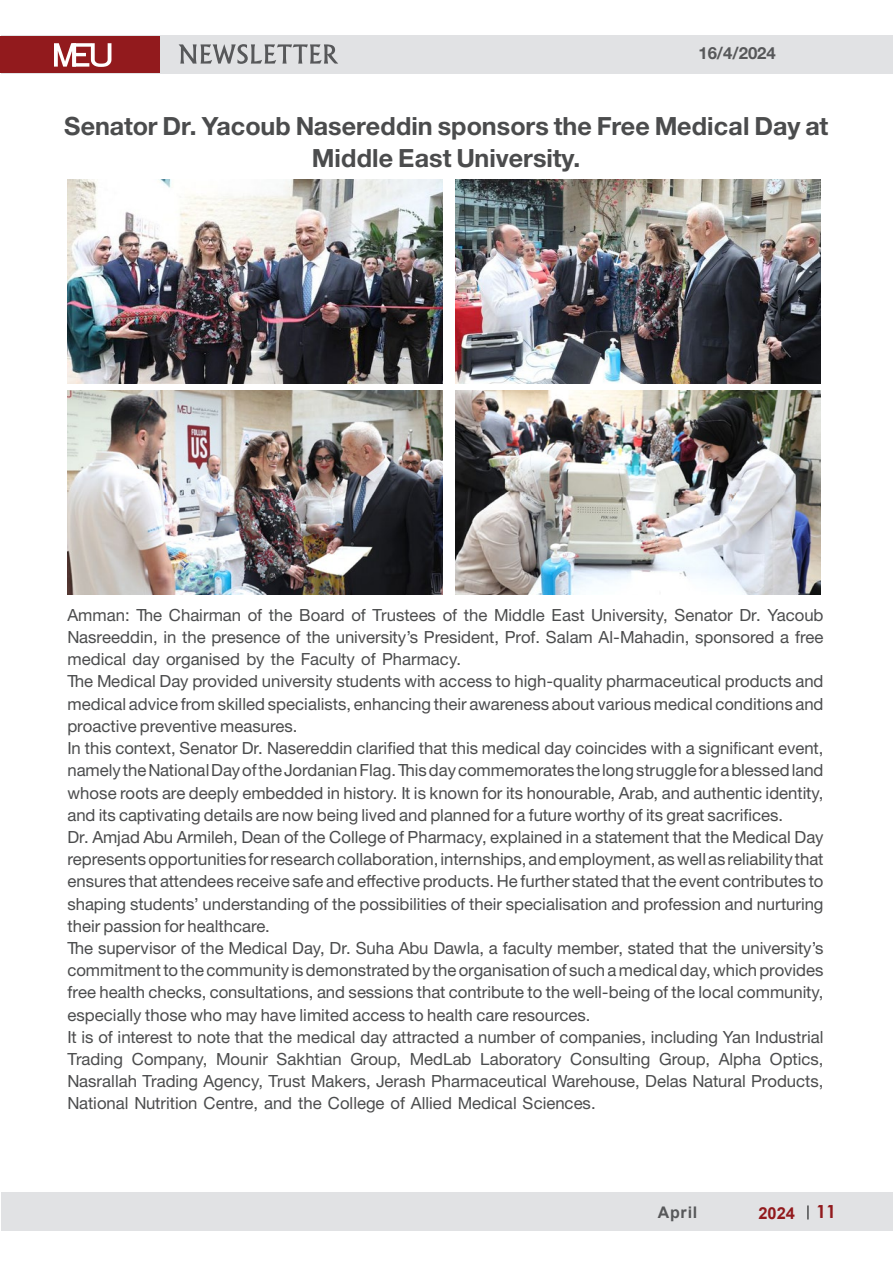
<style>
.page{position:relative;width:893px;height:1263px;background:#fff}
.page>*{position:absolute;margin:0;border:0;box-sizing:border-box;transform-origin:0 0}
.t1{font:700 27px/31.5px "Bahij Helvetica Neue";color:#4b4c4d;text-align:center}
.t2{font:18px/22.2px "Bahij Helvetica Neue";color:#4b4c4d;text-align:justify}
.t3{font:700 18px "Bahij Helvetica Neue";color:#57585a}
.t4{font:700 18px "Century Gothic";color:#921a1d}
.t5{font:700 16.5px "Arial";color:#921a1d}
.t6{font:700 16.05px "Arial";letter-spacing:.05em;color:#57585a}
</style>
<div class="page">
<div style="left:1px;top:1192px;width:892px;height:38px;background:#e1e2e4"></div>
<div style="left:1px;top:35px;width:892px;height:38px;background:#e1e2e4"></div>
<div style="left:1px;top:36px;width:159px;height:36px;background:#921a1d"></div>
<svg style="left:54px;top:43px;width:57px;height:24px"></svg>
<svg style="left:807px;top:1205px;width:2px;height:14px"></svg>
<svg style="left:179px;top:44px;width:159px;height:20px"></svg>
<img style="left:68px;top:179px;width:374px;height:204px">
<img style="left:68px;top:390px;width:374px;height:204px">
<img style="left:455px;top:179px;width:365px;height:204px">
<img style="left:455px;top:390px;width:365px;height:204px">
<p class="t3" style="left:698px;top:42px;width:79px">16/4/2024</p>
<p class="t1" style="left:64px;top:110px;width:766px">Senator Dr. Yacoub Nasereddin sponsors the Free Medical Day at<br>Middle East University.</p>
<p class="t2" style="left:68px;top:603px;width:758px">Amman: The Chairman of the Board of Trustees of the Middle East University, Senator Dr. Yacoub Nasreeddin in, the presence of the university s’ President, Prof. Salam Al-Mahadin, sponsored a free medical day organised by the Faculty of Pharmacy.</p>
<p class="t2" style="left:68px;top:670px;width:758px">The Medical Day provided university students with access to high-quality pharmaceutical products and medicaladvicefromskilledspecialists,enhancingtheirawarenessaboutvariousmedicalconditionsand proactive preventive measures.</p>
<p class="t2" style="left:68px;top:737px;width:758px">In this context, Senator Dr. Nasereddin clarified that this medical day coincides with a significant event, namelytheNationalDayoftheJordanianFlag.Thisdaycommemoratesthelongstruggleforablessedland whose roots are deeply embedded in history isIt. known for its honourable, Arab, and authentic identity, and its captivating details are now being lived and planned for a future worthy of its great sacrifices.</p>
<p class="t2" style="left:68px;top:825px;width:758px">Dr. Amjad Abu Armileh, Dean of the College of Pharmacy, explained in a statement that the Medical Day representsopportunitiesforresearchcollaboration,internships,andemployment,aswellasreliabilitythat ensuresthatattendeesreceivesafeandeffectiveproducts.Hefurtherstatedthattheeventcontributesto shaping students’ understanding of the possibilities of their specialisation and profession and nurturing their passion for healthcare.</p>
<p class="t2" style="left:68px;top:936px;width:757px">The supervisor of the Medical Day, Dr. Suha Abu Dawla a, faculty member, stated that the university s’ commitmenttothecommunityisdemonstratedbytheorganisationofsuchamedicalday,whichprovides free health checks, consultations, and sessions that contribute to the well-being of the local community, especially those who may have limited access to health care resources.</p>
<p class="t2" style="left:68px;top:1025px;width:757px;text-align:right">isIt of interest to note that the medical day attracted a number of companies, including Yan Industrial<br>Optics,</p>
<p class="t2" style="left:132px;top:1047px;width:77px">Company,</p>
<p class="t2" style="left:277px;top:1047px;width:67px">Sakhtian</p>
<p class="t2" style="left:350px;top:1047px;width:52px">Group,</p>
<p class="t2" style="left:570px;top:1047px;width:82px">Consulting</p>
<p class="t2" style="left:659px;top:1047px;width:52px">Group,</p>
<p class="t2" style="left:68px;top:1047px;width:757px;text-align:left">Trading<br>Nasrallah Trading Agency, Trust Makers, Jerash Pharmaceutical Warehouse, Delas Natural Products,<br>National Nutrition Centre, and the College of Allied Medical Sciences.</p>
<p class="t2" style="left:216px;top:1047px;width:53px">Mounir</p>
<p class="t2" style="left:410px;top:1047px;width:63px">MedLab</p>
<p class="t2" style="left:480px;top:1047px;width:83px">Laboratory</p>
<p class="t2" style="left:719px;top:1047px;width:44px">Alpha</p>
<p class="t6" style="left:658px;top:1201px;width:41px">April</p>
<p class="t5" style="left:758px;top:1201px;width:38px">2024</p>
<p class="t4" style="left:816px;top:1198px;width:22px">11</p>
</div>
